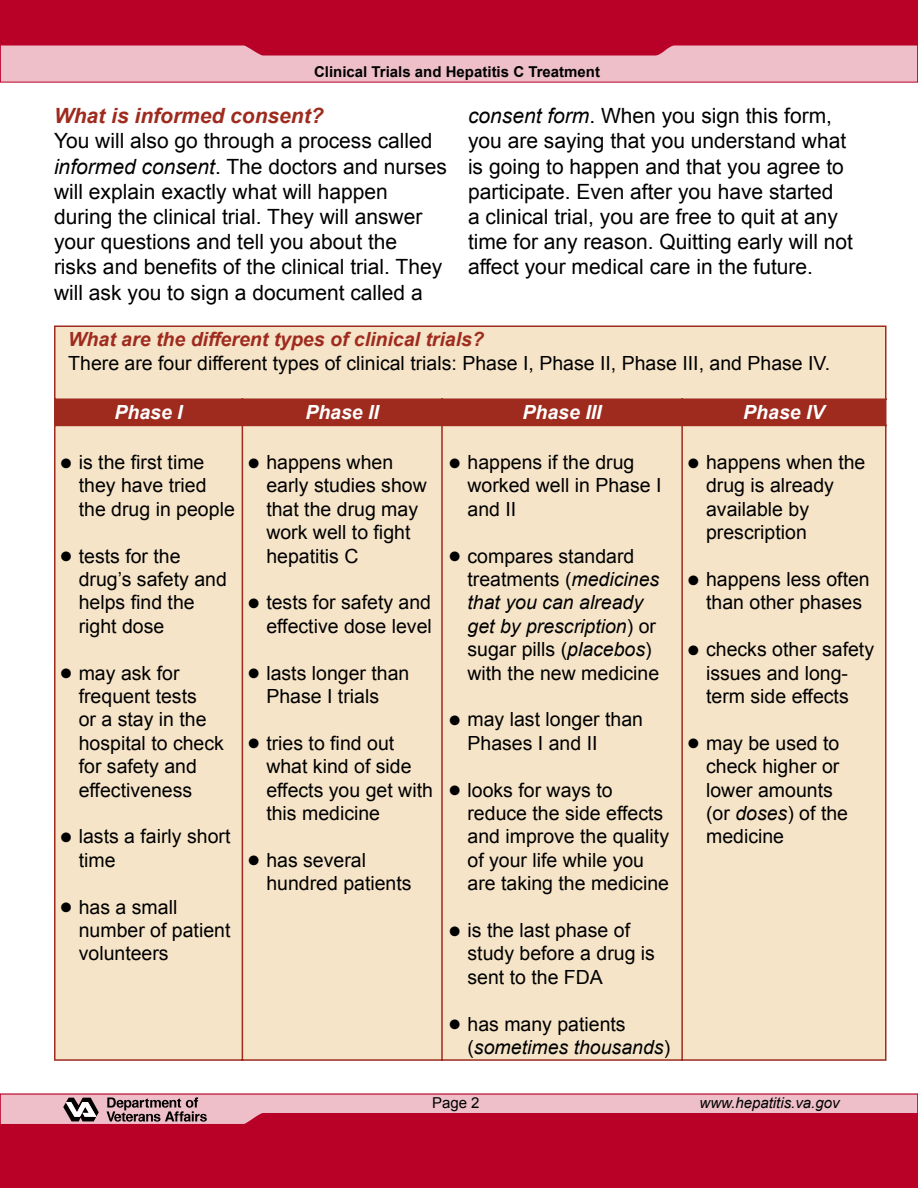
<style>
.page{position:relative;width:918px;height:1188px;background:#fff}
.page>*{position:absolute;margin:0;border:0;box-sizing:border-box;transform-origin:0 0}
.t1{font:21px/25.2px "Arial";color:#000}
.t2{font:italic 700 21px "Arial";color:#9e2b1e}
.t3{font:19.5px/23.4px "Arial";color:#000}
.t4{font:italic 700 19.5px "Arial";color:#9e2b1e}
.t5{font:italic 19.5px/23.4px "Arial";color:#000}
.t6{font:italic 700 19.5px "Arial";color:#fff}
.t7{font:700 15px "Arial";color:#000}
.t8{font:italic 15px "Arial";color:#000}
.t9{font:15px "Arial";color:#000}
.s1{font-style:italic}
.s2{font-style:normal}
</style>
<div class="page">
<div style="left:56px;top:327px;width:829px;height:732px;background:#f5e4c8"></div>
<hr style="left:54px;top:326px;width:188px;height:1px;background:#9e2b1e">
<hr style="left:54px;top:327px;width:2px;height:71px;background:#9e2b1e">
<hr style="left:242px;top:326px;width:200px;height:1px;background:#9e2b1e">
<hr style="left:442px;top:326px;width:240px;height:1px;background:#9e2b1e">
<hr style="left:682px;top:326px;width:205px;height:1px;background:#9e2b1e">
<hr style="left:885px;top:327px;width:2px;height:71px;background:#9e2b1e">
<hr style="left:54px;top:426px;width:2px;height:633px;background:#9e2b1e">
<hr style="left:242px;top:426px;width:1px;height:635px;background:#9e2b1e">
<hr style="left:441px;top:426px;width:2px;height:635px;background:#9e2b1e">
<div style="left:54px;top:398px;width:833px;height:28px;background:#9e2b1e"></div>
<hr style="left:681px;top:426px;width:2px;height:635px;background:#9e2b1e">
<hr style="left:885px;top:426px;width:2px;height:633px;background:#9e2b1e">
<hr style="left:54px;top:1059px;width:188px;height:2px;background:#9e2b1e">
<hr style="left:243px;top:1059px;width:198px;height:2px;background:#9e2b1e">
<hr style="left:443px;top:1059px;width:238px;height:2px;background:#9e2b1e">
<hr style="left:683px;top:1059px;width:204px;height:2px;background:#9e2b1e">
<div style="left:0;top:0;width:918px;height:82px;background:#eebfc9"></div>
<svg style="left:0;top:0;width:918px;height:56px;background:#be1438"></svg>
<div style="left:0;top:1094px;width:918px;height:45px;background:#eebfc9"></div>
<div style="left:0;top:1113px;width:918px;height:75px;background:#b90027"></div>
<svg style="left:63px;top:1098px;width:36px;height:23px"></svg>
<svg style="left:107px;top:1097px;width:100px;height:25px"></svg>
<p class="t7" style="left:314px;top:63px;width:287px">Clinical Trials and Hepatitis C Treatment</p>
<p class="t2" style="left:54px;top:104px;width:271px">What is informed consent?</p>
<p class="t1" style="left:54px;top:129px;width:394px">You will also go through a process called <span class="s1">informed consent</span>. The doctors and nurses will explain exactly what will happen during the clinical trial. They will answer your questions and tell you about the<br>risks and benefits of the clinical trial. They will ask you to sign a document called a</p>
<p class="t1" style="left:468px;top:103px;width:387px"><span class="s1">consent form</span>. When you sign this form, you are saying that you understand what is going to happen and that you agree to participate. Even after you have started<br>a clinical trial, you are free to quit at any time for any reason. Quitting early will not affect your medical care in the future.</p>
<p class="t4" style="left:68px;top:329px;width:417px">What are the different types of clinical trials?</p>
<p class="t3" style="left:68px;top:351px;width:764px">There are four different types of clinical trials: Phase I, Phase II, Phase III, and Phase IV.</p>
<p class="t6" style="left:114px;top:402px;width:70px">Phase I</p>
<p class="t6" style="left:305px;top:402px;width:75px">Phase II</p>
<p class="t6" style="left:523px;top:402px;width:81px">Phase III</p>
<p class="t6" style="left:743px;top:402px;width:83px">Phase IV</p>
<p class="t3" style="left:79px;top:450px;width:158px;text-indent:-18px">● is the first time they have tried the drug in people</p>
<p class="t3" style="left:79px;top:544px;width:150px;text-indent:-18px">● tests for the drug’s safety and helps find the right dose</p>
<p class="t3" style="left:79px;top:661px;width:147px;text-indent:-18px">● may ask for frequent tests<br>or a stay in the hospital to check for safety and effectiveness</p>
<p class="t3" style="left:79px;top:825px;width:153px;text-indent:-18px">● lasts a fairly short time</p>
<p class="t3" style="left:79px;top:895px;width:153px;text-indent:-18px">● has a small number of patient volunteers</p>
<p class="t3" style="left:468px;top:450px;width:195px;text-indent:-18px">● happens if the drug worked well in Phase I and II</p>
<p class="t3" style="left:468px;top:544px;width:193px;text-indent:-18px">● compares standard treatments (<span class="s1">medicines that you can already get by prescription</span>) or sugar pills (<span class="s1">placebos</span>) with the new medicine</p>
<p class="t3" style="left:468px;top:708px;width:177px;text-indent:-18px">● may last longer than<br>Phases I and II</p>
<p class="t3" style="left:468px;top:778px;width:203px;text-indent:-18px">● looks for ways to reduce the side effects and improve the quality of your life while you are taking the medicine</p>
<p class="t3" style="left:468px;top:918px;width:189px;text-indent:-18px">● is the last phase of study before a drug is sent to the FDA</p>
<p class="t5" style="left:468px;top:1012px;width:204px;text-indent:-18px">● <span class="s2">has many patients (</span>sometimes thousands<span class="s2">)</span></p>
<p class="t3" style="left:266px;top:450px;width:162px;text-indent:-18px">● happens when early studies show that the drug may work well to fight hepatitis C</p>
<p class="t3" style="left:248px;top:591px;width:185px;text-align:right">● tests for safety and effective dose level</p>
<p class="t3" style="left:266px;top:661px;width:145px;text-indent:-18px">● lasts longer than<br>Phase I trials</p>
<p class="t3" style="left:266px;top:731px;width:168px;text-indent:-18px">● tries to find out what kind of side effects you get with this medicine</p>
<p class="t3" style="left:266px;top:848px;width:147px;text-indent:-18px">● has several hundred patients</p>
<p class="t3" style="left:706px;top:450px;width:161px;text-indent:-18px">● happens when the drug is already available by prescription</p>
<p class="t3" style="left:688px;top:567px;width:183px;text-align:center">● happens less often than other phases</p>
<p class="t3" style="left:688px;top:638px;width:187px;text-align:center">● checks other safety issues and long-<br>term side effects</p>
<p class="t3" style="left:706px;top:731px;width:143px;text-indent:-18px">● may be used to check higher or lower amounts (or <span class="s1">doses</span>) of the medicine</p>
<p class="t9" style="left:432px;top:1095px;width:49px">Page 2</p>
<p class="t8" style="left:700px;top:1095px;width:142px">www.hepatitis.va.gov</p>
</div>
